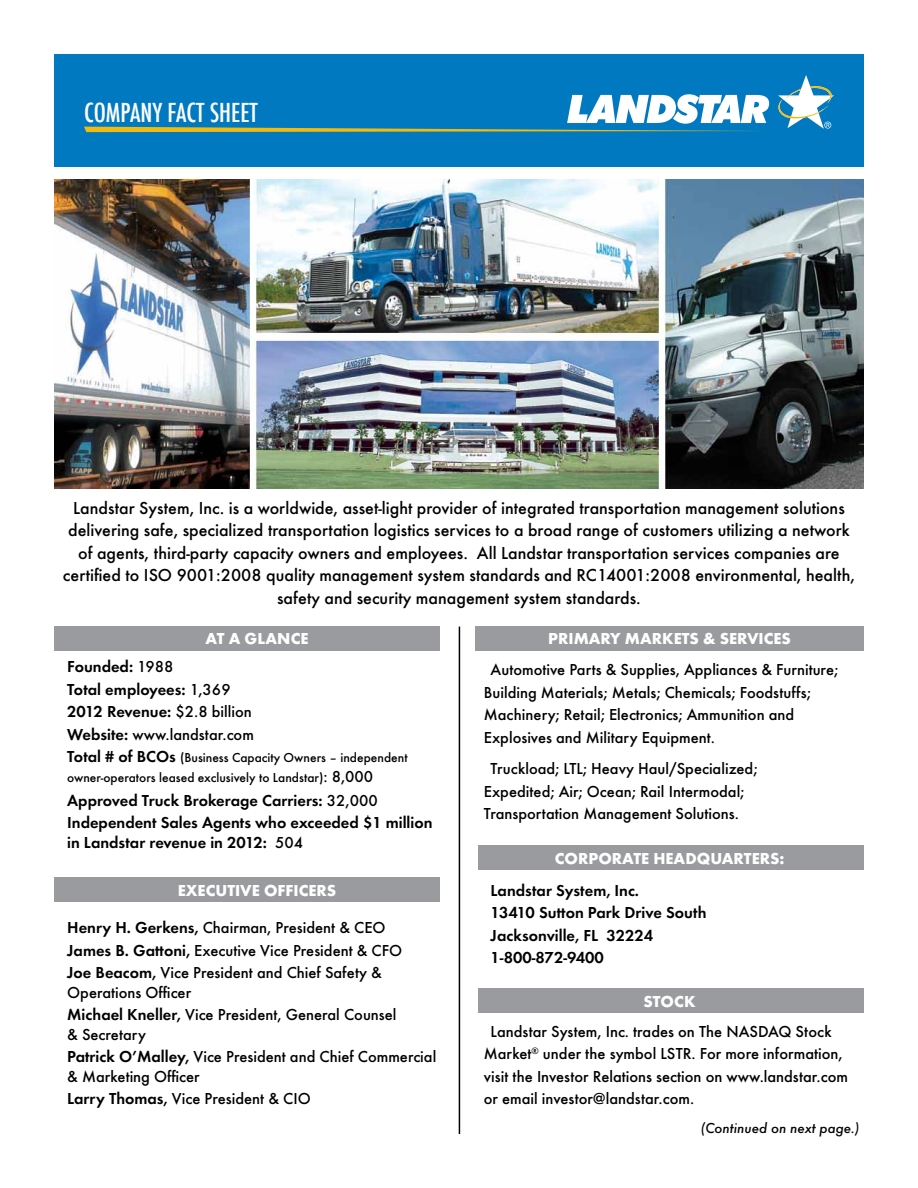
<style>
.page{position:relative;width:918px;height:1188px;background:#fff}
.page>*{position:absolute;margin:0;border:0;box-sizing:border-box;transform-origin:0 0}
.t1{font:500 condensed 25.5px "Futura";color:#fff}
.t2{font:500 18px/22.5px "Futura T";color:#000;text-align:center}
.t3{font:500 16.5px/22.5px "Futura T";color:#000}
.t4{font:600 16.5px/22.5px "Futura T";color:#000}
.t5{font:700 16.5px "Futura T";color:#fff}
.t6{font:italic 500 15px "Futura T";color:#000}
.t7{font:500 13.5px/19.5px "Futura T";color:#000}
.s1{font-weight:500}
.s2{font-weight:600;font-size:16.5px}
.s3{font-size:16.5px}
.s4{font-weight:600}
</style>
<div class="page">
<div style="left:54px;top:54px;width:810px;height:112px;background:#0079c1"></div>
<svg style="left:778px;top:75px;width:56px;height:54px"></svg>
<svg style="left:84px;top:94px;width:685px;height:38px"></svg>
<div style="left:55px;top:627px;width:385px;height:24px;background:#999b9e"></div>
<div style="left:54px;top:878px;width:385px;height:24px;background:#999b9e"></div>
<div style="left:479px;top:845px;width:385px;height:25px;background:#999b9e"></div>
<hr style="left:459px;top:627px;width:1px;height:507px;background:#000">
<div style="left:476px;top:627px;width:385px;height:24px;background:#999b9e"></div>
<img style="left:54px;top:179px;width:810px;height:309px">
<div style="left:479px;top:989px;width:385px;height:24px;background:#999b9e"></div>
<h1 class="t1" style="left:84px;top:96px;width:175px">COMPANY FACT SHEET</h1>
<p class="t2" style="left:63px;top:496px;width:794px">Landstar System, Inc. is a worldwide, asset-light provider of integrated transportation management solutions delivering safe, specialized transportation logistics services to a broad range of customers utilizing a network of agents, third-party capacity owners and employees. All Landstar transportation services companies are certified to ISO 9001:2008 quality management system standards and RC14001:2008 environmental, health, safety and security management system standards.</p>
<p class="t5" style="left:206px;top:629px;width:104px">AT A GLANCE</p>
<p class="t4" style="left:67px;top:655px;width:188px">Founded: <span class="s1">1988<br></span>Total employees: <span class="s1">1,369<br></span>2012 Revenue: <span class="s1">$2.8 billion<br></span>Website: <span class="s1">www.landstar.com</span></p>
<p class="t7" style="left:67px;top:748px;width:342px"><span class="s2">Total # of BCOs</span> (Business Capacity Owners – independent owner-operators leased exclusively to Landstar)<span class="s3">: 8,000</span></p>
<p class="t4" style="left:67px;top:789px;width:367px">Approved Truck Brokerage Carriers: <span class="s1">32,000<br></span>Independent Sales Agents who exceeded $1 million</p>
<p class="t4" style="left:67px;top:831px;width:237px">in Landstar revenue in 2012: <span class="s1">504</span></p>
<p class="t5" style="left:178px;top:881px;width:160px">EXECUTIVE OFFICERS</p>
<p class="t3" style="left:67px;top:916px;width:337px"><span class="s4">Henry H. Gerkens,</span> Chairman, President &amp; CEO<br><span class="s4">James B. Gattoni,</span> Executive Vice President &amp; CFO<br><span class="s4">Joe Beacom,</span> Vice President and Chief Safety &amp;</p>
<p class="t3" style="left:67px;top:981px;width:331px">Operations Officer<br><span class="s4">Michael Kneller,</span> Vice President, General Counsel</p>
<p class="t3" style="left:67px;top:1023px;width:371px">&amp; Secretary<br><span class="s4">Patrick O’Malley,</span> Vice President and Chief Commercial</p>
<p class="t3" style="left:67px;top:1065px;width:245px">&amp; Marketing Officer<br><span class="s4">Larry Thomas,</span> Vice President &amp; CIO</p>
<p class="t6" style="left:701px;top:1119px;width:160px">(Continued on next page.)</p>
<p class="t5" style="left:548px;top:629px;width:244px">PRIMARY MARKETS &amp; SERVICES</p>
<p class="t3" style="left:484px;top:658px;width:356px;text-indent:7px">Automotive Parts &amp; Supplies, Appliances &amp; Furniture; Building Materials; Metals; Chemicals; Foodstuffs; Machinery; Retail; Electronics; Ammunition and Explosives and Military Equipment.</p>
<p class="t3" style="left:484px;top:757px;width:275px;text-indent:7px">Truckload; LTL; Heavy Haul/Specialized;<br>Expedited; Air; Ocean; Rail Intermodal;<br>Transportation Management Solutions.</p>
<p class="t5" style="left:555px;top:849px;width:231px">CO RPO RATE HEADQUARTERS:</p>
<p class="t4" style="left:491px;top:879px;width:217px">Landstar System, Inc.<br>13410 Sutton Park Drive South<br>Jacksonville, FL 32224<br>1-800-872-9400</p>
<p class="t5" style="left:643px;top:992px;width:54px">STOCK</p>
<p class="t3" style="left:484px;top:1020px;width:366px;text-indent:7px">Landstar System, Inc. trades on The NASDAQ Stock Market<sup>®</sup> under the symbol LSTR. For more information, visit the Investor Relations section on www.landstar.com or email investor@landstar.com.</p>
</div>
